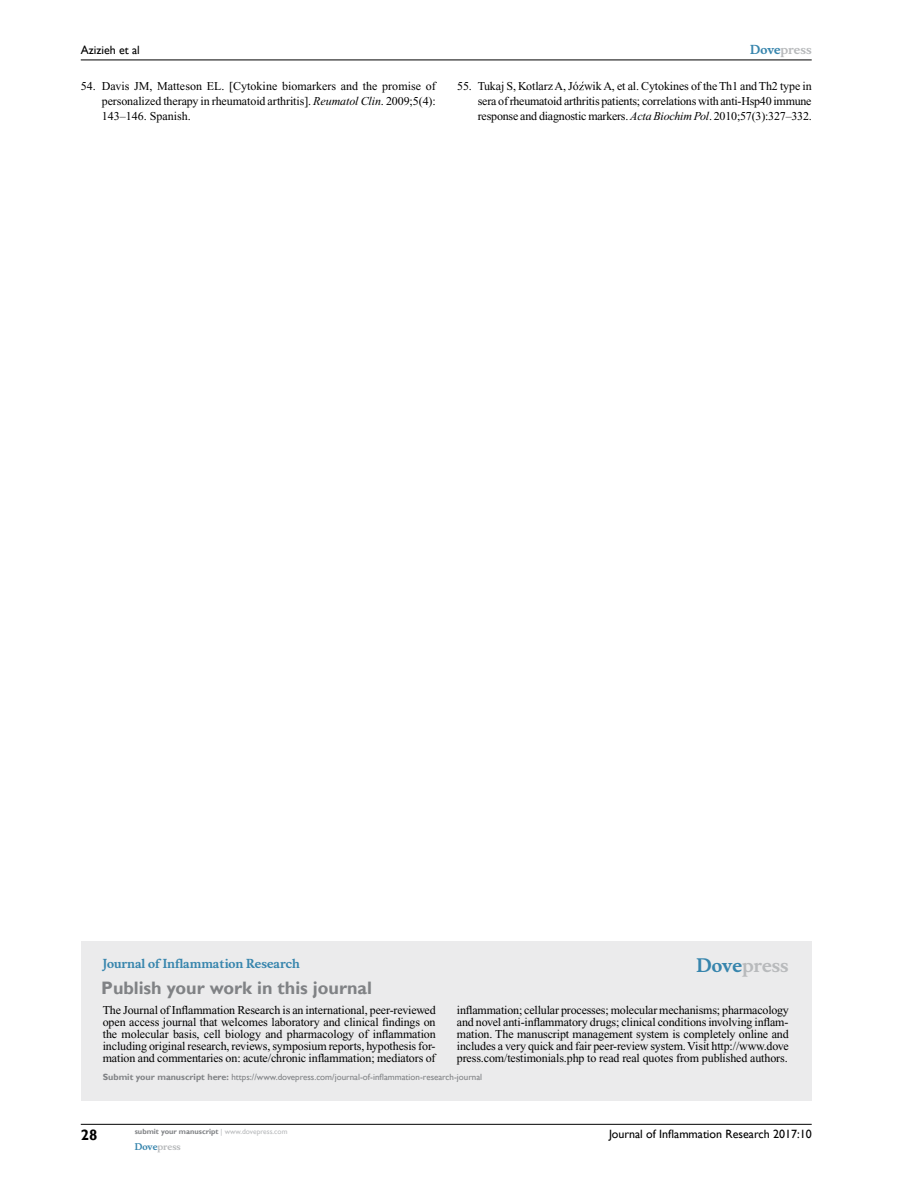
<style>
.page{position:relative;width:918px;height:1188px;background:#fff}
.page>*{position:absolute;margin:0;border:0;box-sizing:border-box;transform-origin:0 0}
.t1{font:700 18px "Gill Sans";color:#808285}
.t2{font:700 18px "Musee";color:#b8babc}
.t3{font:700 15px "Gill Sans";color:#000}
.t4{font:12px/12px "Times New Roman";letter-spacing:-.01em;color:#000;text-align:justify}
.t5{font:12px "Gill Sans";color:#000}
.t6{font:700 12px "Musee";color:#3785ad}
.t7{font:700 12px "Musee";color:#b8babc}
.t8{font:9px "Gill Sans";color:#808285}
.t9{font:700 9px "Musee";color:#b8babc}
.t10{font:700 7.5px "Gill Sans";color:#808285}
.s1{color:#3785ad}
.s2{font-style:italic}
.s3{font-weight:700}
.s4{font-weight:400;color:#b8babc}
</style>
<div class="page">
<div style="left:81px;top:941px;width:731px;height:159px;background:#ebebec"></div>
<hr style="left:81px;top:1124px;width:731px;height:1px;background:#000">
<hr style="left:81px;top:60px;width:731px;height:1px;background:#000">
<svg style="left:579px;top:82px;width:5px;height:8px"></svg>
<p class="t7" style="left:750px;top:43px;width:63px"><span class="s1">Dove</span>press</p>
<p class="t5" style="left:81px;top:43px;width:61px">Azizieh et al</p>
<p class="t4" style="left:102px;top:79px;width:336px;line-height:15px;text-indent:-21px">54. Davis JM, Matteson EL. [Cytokine biomarkers and the promise of personalized therapy in rheumatoid arthritis]. <span class="s2">Reumatol Clin</span>. 2009;5(4):<br>143–146. Spanish.</p>
<p class="t4" style="left:478px;top:79px;width:335px;line-height:15px;text-indent:-21px">55. Tukaj S, Kotlarz A, Jó wik A, et al. Cytokines of the Th1 and Th2 type in sera of rheumatoid arthritis patients; correlations with anti-Hsp40 immune response and diagnostic markers. <span class="s2">Acta Biochim Pol</span>. 2010;57(3):327–332.</p>
<p class="t6" style="left:103px;top:956px;width:199px">Journal of Inflammation Research</p>
<h1 class="t1" style="left:101px;top:977px;width:272px">Publish your work in this journal</h1>
<h1 class="t2" style="left:697px;top:955px;width:94px"><span class="s1">Dove</span>press</h1>
<p class="t4" style="left:103px;top:1004px;width:335px">The Journal of Inflammation Research is an international, peer-reviewed open access journal that welcomes laboratory and clinical findings on the molecular basis, cell biology and pharmacology of inflammation including original research, reviews, symposium reports, hypothesis for&shy;mation and commentaries on: acute/chronic inflammation; mediators of</p>
<p class="t4" style="left:457px;top:1004px;width:334px">inflammation; cellular processes; molecular mechanisms; pharmacology and novel anti-inflammatory drugs; clinical conditions involving inflam&shy;mation. The manuscript management system is completely online and includes a very quick and fair peer-review system. Visit http://www.dove press.com/testimonials.php to read real quotes from published authors.</p>
<p class="t8" style="left:103px;top:1072px;width:381px"><span class="s3">Submit your manuscript here:</span> https://www.dovepress.com/journal-of-inflammation-research-journal</p>
<p class="t3" style="left:81px;top:1126px;width:18px">28</p>
<p class="t10" style="left:135px;top:1127px;width:154px">submit your manuscript <span class="s4">| www.dovepress.com</span></p>
<p class="t9" style="left:135px;top:1141px;width:48px"><span class="s1">Dove</span>press</p>
<p class="t5" style="left:609px;top:1127px;width:204px">Journal of Inflammation Research 2017:10</p>
</div>
